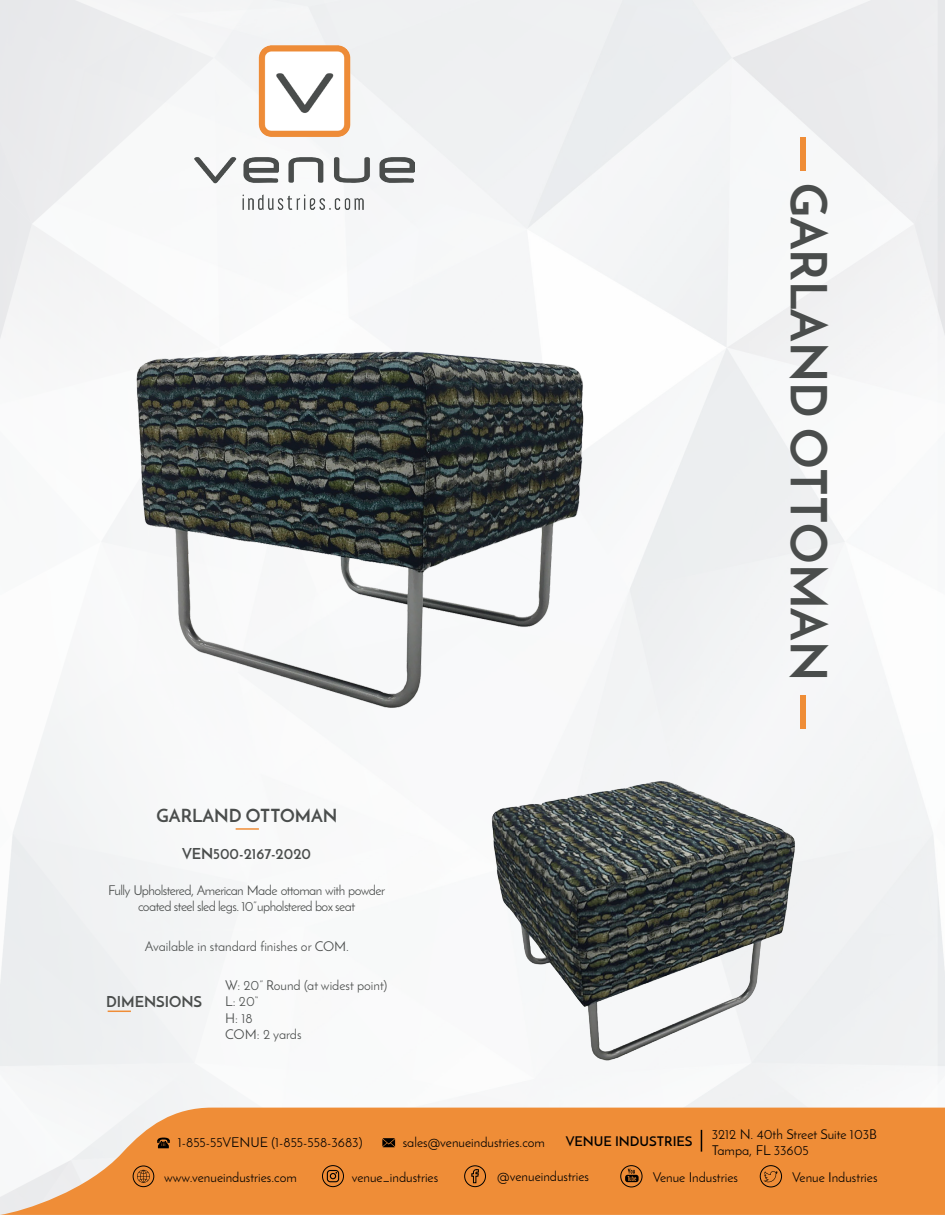
<style>
.page{position:relative;width:945px;height:1215px;background:#fff}
.page>*{position:absolute;margin:0;border:0;box-sizing:border-box;transform-origin:0 0}
.t1{font:700 49.5px "Josefin Sans";color:#4a4d4c}
.t2{font:700 18px "Josefin Sans";color:#4a4d4c}
.t3{font:700 15px "Josefin Sans";color:#4a4d4c}
.t4{font:13.5px/16.2px "Josefin Sans";color:#000}
.t5{font:13.5px/16.2px "Josefin Sans";letter-spacing:-.04em;color:#4a4d4c;text-align:center}
.t6{font:13.5px/16.2px "Josefin Sans";color:#4a4d4c}
.t7{font:600 13.5px "Josefin Sans";color:#000}
</style>
<div class="page">
<img style="left:0;top:0;width:945px;height:1108px">
<svg style="left:0;top:1108px;width:945px;height:107px;background:#ee994d"></svg>
<img style="left:437px;top:698px;width:417px;height:418px">
<img style="left:68px;top:208px;width:576px;height:583px">
<svg style="left:108px;top:1011px;width:23px;height:1px"></svg>
<hr style="left:236px;top:828px;width:23px;height:2px;background:#ef8d37">
<img style="left:194px;top:45px;width:220px;height:164px">
<svg style="left:157px;top:1138px;width:13px;height:10px"></svg>
<svg style="left:382px;top:1138px;width:13px;height:9px"></svg>
<div style="left:464px;top:1165px;width:22px;height:22px;border:1px solid #000;border-radius:50%"></div>
<svg style="left:471px;top:1169px;width:8px;height:14px"></svg>
<div style="left:322px;top:1165px;width:22px;height:22px;border:1px solid #000;border-radius:50%"></div>
<svg style="left:327px;top:1170px;width:12px;height:12px"></svg>
<div style="left:133px;top:1166px;width:21px;height:21px;border:1px solid #000;border-radius:50%"></div>
<svg style="left:137px;top:1170px;width:13px;height:13px"></svg>
<div style="left:620px;top:1165px;width:22px;height:22px;border:1px solid #000;border-radius:50%"></div>
<svg style="left:625px;top:1169px;width:14px;height:13px"></svg>
<div style="left:760px;top:1165px;width:22px;height:22px;border:1px solid #000;border-radius:50%"></div>
<svg style="left:763px;top:1171px;width:15px;height:11px"></svg>
<div style="left:801px;top:137px;width:5px;height:34px;background:#ef8d37"></div>
<div style="left:801px;top:695px;width:5px;height:34px;background:#ef8d37"></div>
<svg style="left:701px;top:1130px;width:1px;height:22px"></svg>
<h2 class="t2" style="left:157px;top:805px;width:183px">GARLAND OTTOMAN</h2>
<p class="t3" style="left:182px;top:844px;width:131px">VEN500-2167-2020</p>
<p class="t5" style="left:108px;top:882px;width:278px">Fully Upholstered, American Made ottoman with powder coated steel sled legs. 10”upholstered box seat</p>
<p class="t6" style="left:145px;top:938px;width:206px">Available in standard finishes or COM.</p>
<p class="t3" style="left:106px;top:992px;width:98px">DIMENSIONS</p>
<p class="t6" style="left:225px;top:977px;width:163px">W: 20” Round (at widest point)<br>L: 20“<br>H: 18<br>COM: 2 yards</p>
<h1 class="t1" style="left:839px;top:183px;width:499px;rotate:90deg">GARLAND OTTOMAN</h1>
<p class="t7" style="left:566px;top:1133px;width:128px">VENUE INDUSTRIES</p>
<p class="t4" style="left:712px;top:1126px;width:167px">3212 N. 40th Street Suite 103B<br>Tampa, FL 33605</p>
<p class="t4" style="left:178px;top:1134px;width:186px">1-855-55VENUE (1-855-558-3683)</p>
<p class="t4" style="left:403px;top:1134px;width:144px">sales@venueindustries.com</p>
<p class="t4" style="left:164px;top:1169px;width:134px">www.venueindustries.com</p>
<p class="t4" style="left:352px;top:1169px;width:88px">venue_industries</p>
<p class="t4" style="left:497px;top:1168px;width:93px">@venueindustries</p>
<p class="t4" style="left:653px;top:1170px;width:87px">Venue Industries</p>
<p class="t4" style="left:792px;top:1170px;width:87px">Venue Industries</p>
</div>
